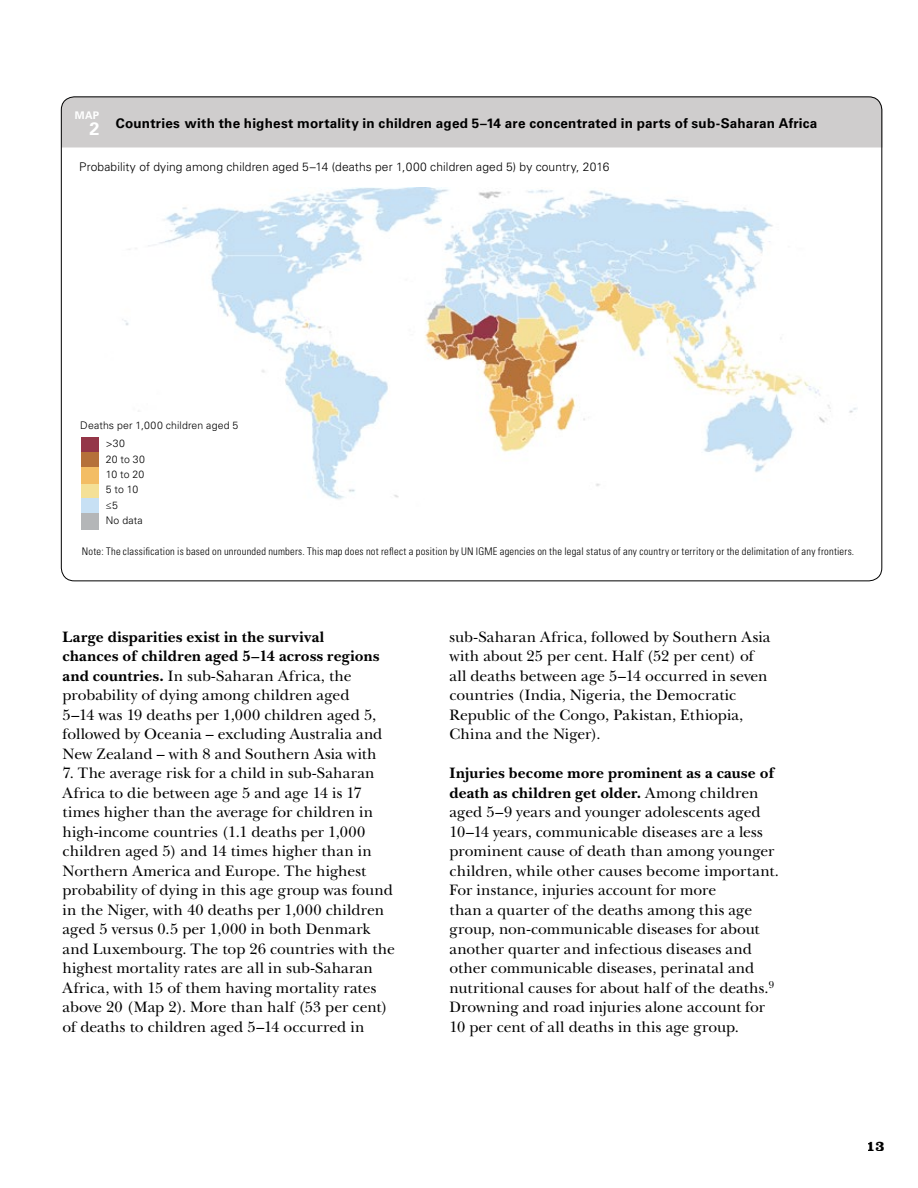
<style>
.page{position:relative;width:918px;height:1188px;background:#fff}
.page>*{position:absolute;margin:0;border:0;box-sizing:border-box;transform-origin:0 0}
.t1{font:15.75px/19.5px "New Baskerville Std";color:#000}
.t2{font:700 15px "Clarendon LT Std";color:#000}
.t3{font:700 13.5px "Univers LT Std";letter-spacing:.015em;color:#000}
.t4{font:300 12px "Univers LT Std";letter-spacing:.01em;color:#000}
.t5{font:300 condensed 10.5px "Univers LT Std";letter-spacing:.02em;color:#000}
.t6{font:300 10.5px/15.3px "Univers LT Std";letter-spacing:.015em;color:#000}
.t7{font:700 10.5px "Univers LT Std";color:#fff}
.s1{font-size:18px;color:#fff}
.s2{font-weight:700}
</style>
<div class="page">
<div style="left:61px;top:96px;width:822px;height:51px;background:#cfcdcd"></div>
<img style="left:122px;top:187px;width:736px;height:313px">
<div style="left:94px;top:428px;width:163px;height:109px;background:#fff"></div>
<div style="left:81px;top:438px;width:17px;height:16px;background:#943648"></div>
<div style="left:81px;top:453px;width:17px;height:16px;background:#b5703a"></div>
<div style="left:81px;top:483px;width:17px;height:16px;background:#f4e097"></div>
<div style="left:81px;top:498px;width:17px;height:17px;background:#c7e0f4"></div>
<div style="left:81px;top:513px;width:17px;height:16px;background:#b4b6b8"></div>
<div style="left:81px;top:468px;width:17px;height:16px;background:#f3bd65"></div>
<p class="t7" style="left:75px;top:109px;width:26px">MAP</p>
<p class="t3" style="left:90px;top:115px;width:729px"><span class="s1">2</span> Countries with the highest mortality in children aged 5–14 are concentrated in parts of sub-Saharan Africa</p>
<p class="t4" style="left:79px;top:160px;width:532px">Probability of dying among children aged 5–14 (deaths per 1,000 children aged 5) by country, 2016</p>
<p class="t6" style="left:80px;top:418px;width:160px">Deaths per 1,000 children aged 5</p>
<p class="t6" style="left:106px;top:436px;width:41px">&gt;30<br>20 to 30<br>10 to 20<br>5 to 10 ≤5<br>No data</p>
<p class="t5" style="left:82px;top:545px;width:774px">Note: The classification is based on unrounded numbers. This map does not reflect a position by UN IGME agencies on the legal status of any country or territory or the delimitation of any frontiers.</p>
<p class="t1" style="left:63px;top:627px;width:321px"><span class="s2">Large disparities exist in the survival chances of children aged 5–14 across regions and countries.</span> In sub-Saharan Africa, the probability of dying among children aged 5–14 was 19 deaths per 1,000 children aged 5, followed by Oceania – excluding Australia and New Zealand – with 8 and Southern Asia with</p>
<p class="t1" style="left:63px;top:764px;width:334px">7. The average risk for a child in sub-Saharan Africa to die between age 5 and age 14 is 17 times higher than the average for children in high-income countries (1.1 deaths per 1,000 children aged 5) and 14 times higher than in Northern America and Europe. The highest probability of dying in this age group was found in the Niger, with 40 deaths per 1,000 children aged 5 versus 0.5 per 1,000 in both Denmark and Luxembourg. The top 26 countries with the highest mortality rates are all in sub-Saharan Africa, with 15 of them having mortality rates above 20 (Map 2). More than half (53 per cent) of deaths to children aged 5–14 occurred in</p>
<p class="t1" style="left:450px;top:627px;width:322px">sub-Saharan Africa, followed by Southern Asia with about 25 per cent. Half (52 per cent) of all deaths between age 5–14 occurred in seven countries (India, Nigeria, the Democratic Republic of the Congo, Pakistan, Ethiopia, China and the Niger).</p>
<p class="t1" style="left:450px;top:764px;width:331px"><span class="s2">Injuries become more prominent as a cause of death as children get older.</span> Among children aged 5–9 years and younger adolescents aged 10–14 years, communicable diseases are a less prominent cause of death than among younger children, while other causes become important.<br>For instance, injuries account for more<br>than a quarter of the deaths among this age group, non-communicable diseases for about another quarter and infectious diseases and other communicable diseases, perinatal and nutritional causes for about half of the deaths.<sup>9<br></sup>Drowning and road injuries alone account for 10 per cent of all deaths in this age group.</p>
<p class="t2" style="left:867px;top:1136px;width:19px">13</p>
</div>
